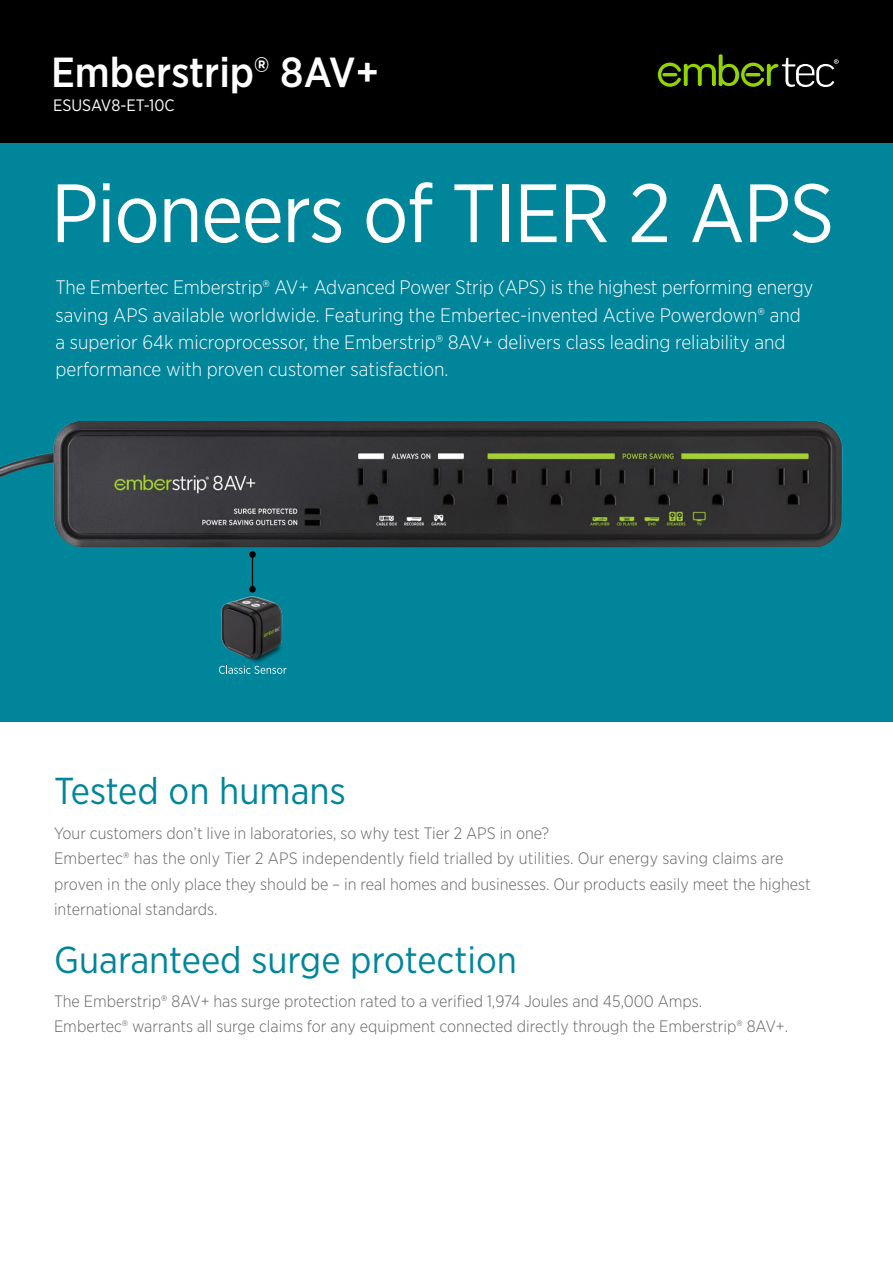
<style>
.page{position:relative;width:893px;height:1263px;background:#fff}
.page>*{position:absolute;margin:0;border:0;box-sizing:border-box;transform-origin:0 0}
.t1{font:82.5px "Gotham Narrow";letter-spacing:-.02em;color:#fff}
.t2{font:500 42px "Gotham Narrow";color:#fff}
.t3{font:37.5px "Gotham Narrow";color:#00859b}
.t4{font:300 19.5px/27px "Gotham Narrow";color:#fff}
.t5{font:300 16.5px/25.5px "Gotham Narrow";color:#636466}
.t6{font:16.5px "Gotham Narrow";color:#fff}
</style>
<div class="page">
<div style="left:0;top:139px;width:893px;height:583px;background:#00859b"></div>
<div style="left:0;top:0;width:893px;height:142px;background:#000"></div>
<svg style="left:658px;top:54px;width:181px;height:33px"></svg>
<hr style="left:662px;top:73px;width:15px;height:3px;background:#92d400;border-radius:2px">
<img style="left:0;top:421px;width:843px;height:144px">
<img style="left:219px;top:565px;width:68px;height:109px">
<p class="t2" style="left:51px;top:45px;width:329px">Emberstrip® 8AV+</p>
<p class="t6" style="left:53px;top:95px;width:123px">ESUSAV8-ET-10C</p>
<p class="t1" style="left:51px;top:162px;width:785px">Pioneers of TIER 2 APS</p>
<p class="t4" style="left:55px;top:274px;width:759px">The Embertec Emberstrip® AV+ Advanced Power Strip (APS) is the highest performing energy saving APS available worldwide. Featuring the Embertec-invented Active Powerdown® and a superior 64k microprocessor, the Emberstrip® 8AV+ delivers class leading reliability and performance with proven customer satisfaction.</p>
<p class="t3" style="left:54px;top:768px;width:293px">Tested on humans</p>
<p class="t5" style="left:54px;top:819px;width:758px">Your customers don’t live in laboratories, so why test Tier 2 APS in one?<br>Embertec® has the only Tier 2 APS independently field trialled by utilities. Our energy saving claims are proven in the only place they should be – in real homes and businesses. Our products easily meet the highest international standards.</p>
<p class="t3" style="left:54px;top:936px;width:465px">Guaranteed surge protection</p>
<p class="t5" style="left:54px;top:988px;width:736px">The Emberstrip® 8AV+ has surge protection rated to a verified 1,974 Joules and 45,000 Amps.<br>Embertec® warrants all surge claims for any equipment connected directly through the Emberstrip® 8AV+.</p>
</div>
